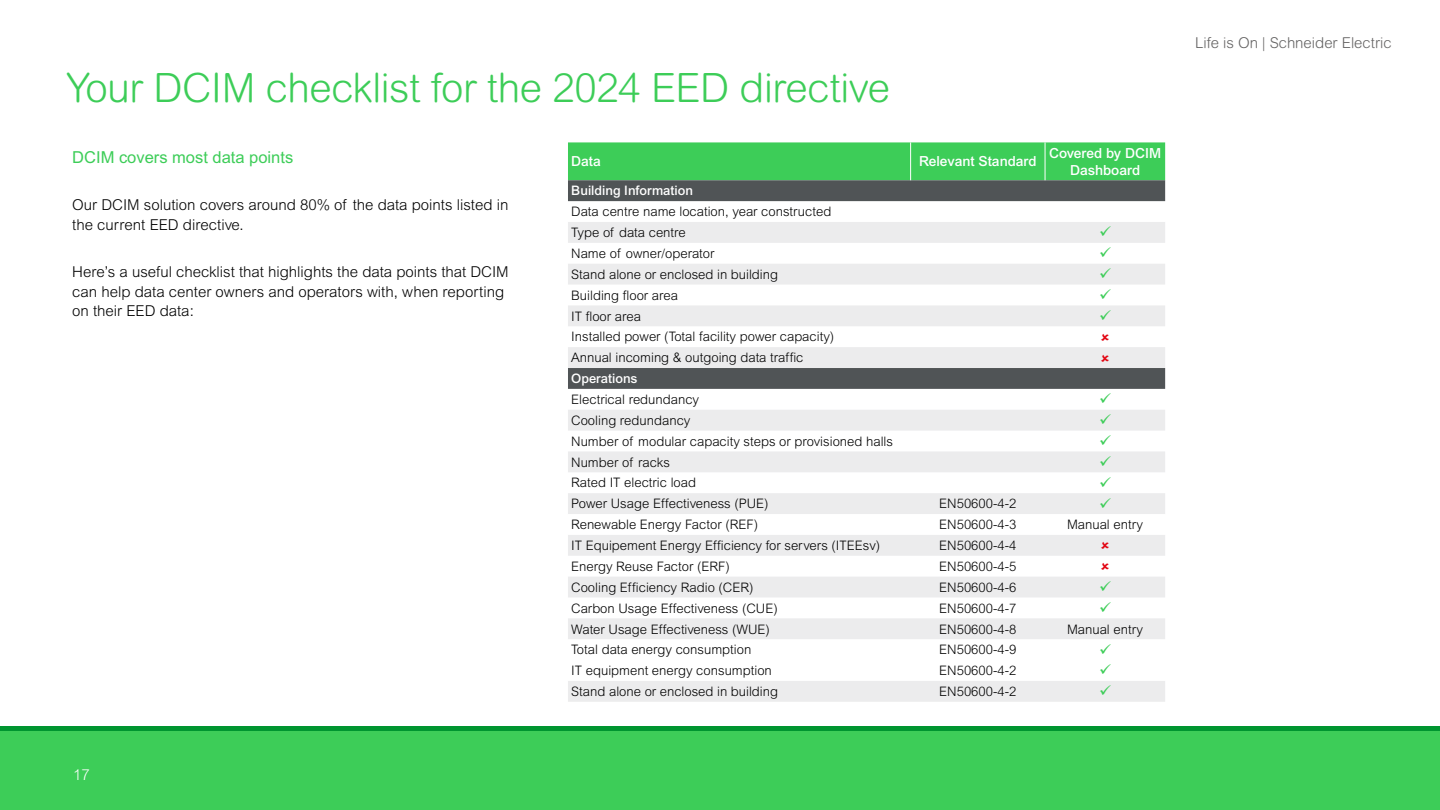
<style>
.page{position:relative;width:1440px;height:810px;background:#fff}
.page>*{position:absolute;margin:0;border:0;box-sizing:border-box;transform-origin:0 0}
.t1{font:300 40.5px "Arial Rounded MT Pro";letter-spacing:-.01em;color:#3dcd58}
.t2{font:16.5px "Arial MT Std";color:#3dcd58}
.t3{font:300 15px/19.5px "Arial MT Std";color:#000}
.t4{font:300 15px "Arial Rounded MT Pro";color:#646363}
.t5{font:300 15px "Arial MT Std";color:#fff}
.t6{font:500 13.88px/16.6px "Arial MT Std";color:#fff;text-align:center}
.t7{font:300 13.05px/20.9px "Arial MT Std";color:#000}
.t8{font:500 13.05px "Arial MT Std";color:#fff}
</style>
<div class="page">
<div style="left:568px;top:142px;width:597px;height:38px;background:#3dcd58"></div>
<svg style="left:568px;top:180px;width:597px;height:22px;background:#585c5e"></svg>
<svg style="left:568px;top:222px;width:597px;height:480px;fill:#ececed"></svg>
<hr style="left:910px;top:142px;width:1px;height:38px;background:#fff">
<hr style="left:1045px;top:142px;width:1px;height:38px;background:#fff">
<div style="left:0;top:729px;width:1440px;height:81px;background:#3dcd58"></div>
<hr style="left:0;top:726px;width:1440px;height:4px;background:#009530">
<svg style="left:1101px;top:333px;width:8px;height:7px"></svg>
<svg style="left:1101px;top:354px;width:8px;height:7px"></svg>
<svg style="left:1101px;top:542px;width:8px;height:7px"></svg>
<svg style="left:1101px;top:563px;width:8px;height:7px"></svg>
<svg style="left:1100px;top:226px;width:11px;height:11px"></svg>
<svg style="left:1100px;top:247px;width:11px;height:10px"></svg>
<svg style="left:1100px;top:268px;width:11px;height:10px"></svg>
<svg style="left:1100px;top:289px;width:11px;height:10px"></svg>
<svg style="left:1100px;top:310px;width:11px;height:10px"></svg>
<svg style="left:1100px;top:393px;width:11px;height:10px"></svg>
<svg style="left:1100px;top:414px;width:11px;height:10px"></svg>
<svg style="left:1100px;top:435px;width:11px;height:10px"></svg>
<svg style="left:1100px;top:456px;width:11px;height:10px"></svg>
<svg style="left:1100px;top:477px;width:11px;height:10px"></svg>
<svg style="left:1100px;top:498px;width:11px;height:10px"></svg>
<svg style="left:1100px;top:581px;width:11px;height:10px"></svg>
<svg style="left:1100px;top:602px;width:11px;height:10px"></svg>
<svg style="left:1100px;top:644px;width:11px;height:10px"></svg>
<svg style="left:1100px;top:664px;width:11px;height:11px"></svg>
<svg style="left:1100px;top:685px;width:11px;height:10px"></svg>
<h1 class="t1" style="left:66px;top:65px;width:826px">Your DCIM checklist for the 2024 EED directive</h1>
<p class="t2" style="left:72px;top:148px;width:222px">DCIM covers most data points</p>
<p class="t3" style="left:72px;top:195px;width:438px">Our DCIM solution covers around 80% of the data points listed in the current EED directive.</p>
<p class="t3" style="left:72px;top:262px;width:438px">Here’s a useful checklist that highlights the data points that DCIM can help data center owners and operators with, when reporting on their EED data:</p>
<p class="t5" style="left:73px;top:767px;width:18px">17</p>
<p class="t6" style="left:571px;top:153px;width:31px">Data</p>
<p class="t6" style="left:919px;top:153px;width:119px">Relevant Standard</p>
<p class="t6" style="left:1049px;top:145px;width:113px">Covered by DCIM<br>Dashboard</p>
<p class="t8" style="left:571px;top:183px;width:123px">Building Information</p>
<p class="t7" style="left:571px;top:201px;width:262px">Data centre name location, year constructed<br>Type of data centre</p>
<p class="t7" style="left:571px;top:243px;width:145px">Name of owner/operator</p>
<p class="t7" style="left:571px;top:264px;width:208px">Stand alone or enclosed in building</p>
<p class="t7" style="left:571px;top:285px;width:108px">Building floor area</p>
<p class="t7" style="left:571px;top:306px;width:71px">IT floor area</p>
<p class="t7" style="left:571px;top:326px;width:265px">Installed power (Total facility power capacity)<br>Annual incoming &amp; outgoing data traffic</p>
<p class="t8" style="left:571px;top:371px;width:68px">Operations</p>
<p class="t7" style="left:571px;top:389px;width:129px">Electrical redundancy</p>
<p class="t7" style="left:571px;top:410px;width:121px">Cooling redundancy</p>
<p class="t7" style="left:571px;top:431px;width:323px">Number of modular capacity steps or provisioned halls</p>
<p class="t7" style="left:571px;top:452px;width:100px">Number of racks</p>
<p class="t7" style="left:571px;top:472px;width:126px">Rated IT electric load</p>
<p class="t7" style="left:571px;top:493px;width:199px">Power Usage Effectiveness (PUE)</p>
<p class="t7" style="left:939px;top:493px;width:79px">EN50600-4-2</p>
<p class="t7" style="left:571px;top:514px;width:188px">Renewable Energy Factor (REF)</p>
<p class="t7" style="left:939px;top:514px;width:79px">EN50600-4-3</p>
<p class="t7" style="left:1067px;top:514px;width:78px">Manual entry</p>
<p class="t7" style="left:571px;top:535px;width:311px">IT Equipement Energy Efficiency for servers (ITEEsv)</p>
<p class="t7" style="left:939px;top:535px;width:79px">EN50600-4-4</p>
<p class="t7" style="left:571px;top:556px;width:160px">Energy Reuse Factor (ERF)</p>
<p class="t7" style="left:939px;top:556px;width:79px">EN50600-4-5</p>
<p class="t7" style="left:571px;top:577px;width:184px">Cooling Efficiency Radio (CER)</p>
<p class="t7" style="left:939px;top:577px;width:79px">EN50600-4-6</p>
<p class="t7" style="left:571px;top:598px;width:208px">Carbon Usage Effectiveness (CUE)</p>
<p class="t7" style="left:939px;top:598px;width:79px">EN50600-4-7</p>
<p class="t7" style="left:571px;top:618px;width:200px">Water Usage Effectiveness (WUE)</p>
<p class="t7" style="left:939px;top:618px;width:79px">EN50600-4-8</p>
<p class="t7" style="left:1067px;top:618px;width:78px">Manual entry</p>
<p class="t7" style="left:571px;top:639px;width:182px">Total data energy consumption</p>
<p class="t7" style="left:939px;top:639px;width:79px">EN50600-4-9</p>
<p class="t7" style="left:571px;top:660px;width:202px">IT equipment energy consumption</p>
<p class="t7" style="left:939px;top:660px;width:79px">EN50600-4-2</p>
<p class="t7" style="left:571px;top:681px;width:208px">Stand alone or enclosed in building</p>
<p class="t7" style="left:939px;top:681px;width:79px">EN50600-4-2</p>
<p class="t4" style="left:1195px;top:34px;width:198px">Life is On | Schneider Electric</p>
</div>
